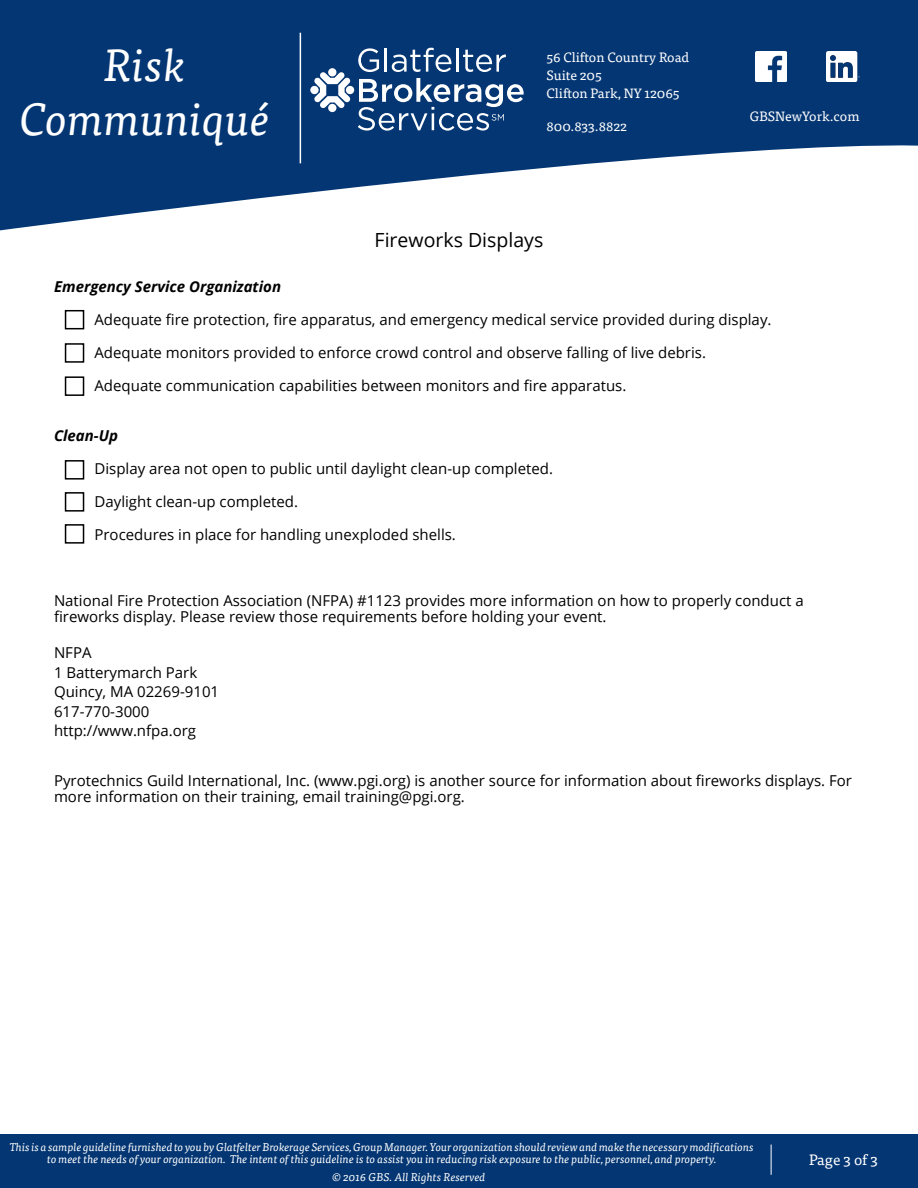
<style>
.page{position:relative;width:918px;height:1188px;background:#fff}
.page>*{position:absolute;margin:0;border:0;box-sizing:border-box;transform-origin:0 0}
.t1{font:italic 45px/54px "Tisa Pro";color:#fff;text-align:center}
.t2{font:19.5px "Open Sans";color:#000}
.t3{font:15px/19.5px "Open Sans";color:#000}
.t4{font:italic 700 15px "Open Sans";color:#000}
.t5{font:15px "Tisa Pro";color:#fff}
.t6{font:13.5px/18px "Tisa Pro";color:#fff}
.t7{font:italic 11.25px/12px "Tisa Pro";color:#fff;text-align:center}
</style>
<div class="page">
<svg style="left:0;top:0;width:918px;height:230px;fill:#043673"></svg>
<div style="left:0;top:1134px;width:918px;height:54px;background:#043673"></div>
<img style="left:755px;top:51px;width:31px;height:31px">
<img style="left:826px;top:51px;width:33px;height:31px">
<svg style="left:358px;top:48px;width:21px;height:24px"></svg>
<hr style="left:385px;top:48px;width:2px;height:24px;background:#fff">
<svg style="left:392px;top:48px;width:59px;height:24px"></svg>
<hr style="left:456px;top:48px;width:3px;height:24px;background:#fff">
<svg style="left:463px;top:50px;width:43px;height:22px"></svg>
<svg style="left:358px;top:78px;width:166px;height:53px"></svg>
<div style="left:328px;top:68px;width:8px;height:8px;background:#fff;border-radius:50%"></div>
<div style="left:328px;top:104px;width:8px;height:8px;background:#fff;border-radius:50%"></div>
<div style="left:346px;top:86px;width:8px;height:8px;background:#fff;border-radius:50%"></div>
<div style="left:310px;top:86px;width:9px;height:8px;background:#fff;border-radius:50%"></div>
<svg style="left:314px;top:72px;width:36px;height:36px"></svg>
<hr style="left:300px;top:33px;width:1px;height:130px;background:#fff">
<hr style="left:771px;top:1145px;width:1px;height:30px;background:#fff">
<div style="left:65px;top:310px;width:19px;height:19px;border:2px solid #000"></div>
<div style="left:65px;top:343px;width:19px;height:20px;border:2px solid #000"></div>
<div style="left:65px;top:376px;width:19px;height:20px;border:2px solid #000"></div>
<div style="left:65px;top:460px;width:19px;height:20px;border:2px solid #000"></div>
<div style="left:65px;top:492px;width:19px;height:20px;border:2px solid #000"></div>
<div style="left:65px;top:524px;width:19px;height:20px;border:2px solid #000"></div>
<h1 class="t1" style="left:20px;top:35px;width:252px">Risk<br>Communiqué</h1>
<p class="t6" style="left:547px;top:47px;width:144px">56 Clifton Country Road<br>Suite 205<br>Clifton Park, NY 12065</p>
<p class="t6" style="left:547px;top:116px;width:82px">800.833.8822</p>
<h2 class="t2" style="left:375px;top:226px;width:170px">Fireworks Displays</h2>
<p class="t6" style="left:750px;top:106px;width:111px">GBSNewYork.com</p>
<p class="t4" style="left:54px;top:276px;width:229px">Emergency Service Organization</p>
<p class="t3" style="left:94px;top:310px;width:679px">Adequate fire protection, fire apparatus, and emergency medical service provided during display.</p>
<p class="t3" style="left:94px;top:343px;width:613px">Adequate monitors provided to enforce crowd control and observe falling of live debris.</p>
<p class="t3" style="left:94px;top:376px;width:533px">Adequate communication capabilities between monitors and fire apparatus.</p>
<p class="t4" style="left:54px;top:425px;width:66px">Clean-Up</p>
<p class="t3" style="left:94px;top:458px;width:460px">Display area not open to public until daylight clean-up completed.</p>
<p class="t3" style="left:94px;top:491px;width:205px">Daylight clean-up completed.</p>
<p class="t3" style="left:94px;top:524px;width:363px">Procedures in place for handling unexploded shells.</p>
<p class="t3" style="left:54px;top:592px;width:751px;line-height:16.5px">National Fire Protection Association (NFPA) #1123 provides more information on how to properly conduct a fireworks display. Please review those requirements before holding your event.</p>
<p class="t3" style="left:54px;top:643px;width:167px">NFPA<br>1 Batterymarch Park<br>Quincy, MA 02269-9101<br>617-770-3000 http://www.nfpa.org</p>
<p class="t3" style="left:54px;top:772px;width:800px;line-height:16.5px">Pyrotechnics Guild International, Inc. (www.pgi.org) is another source for information about fireworks displays. For more information on their training, email training@pgi.org.</p>
<p class="t7" style="left:10px;top:1140px;width:746px">This is a sample guideline furnished to you by Glatfelter Brokerage Services, Group Manager. Your organization should review and make the necessary modifications to meet the needs of your organization. The intent of this guideline is to assist you in reducing risk exposure to the public, personnel, and property.</p>
<p class="t7" style="left:332px;top:1170px;width:155px">© 2016 GBS. All Rights Reserved</p>
<p class="t5" style="left:809px;top:1149px;width:70px">Page 3 of 3</p>
</div>
